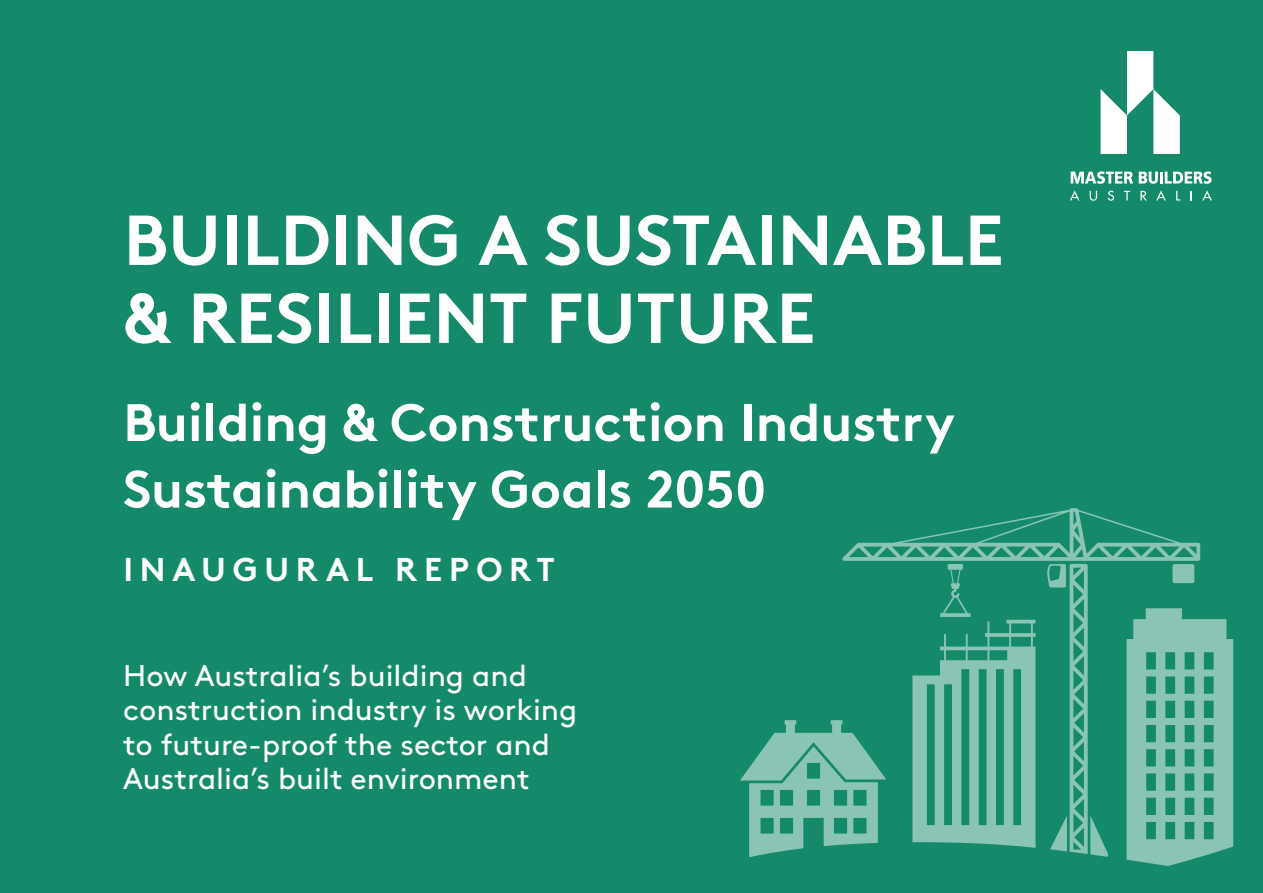
<style>
.page{position:relative;width:1263px;height:893px;background:#148a6b}
.page>*{position:absolute;margin:0;border:0;box-sizing:border-box;transform-origin:0 0}
.t1{font:700 70.5px/78px "Brown";letter-spacing:.005em;color:#fff}
.t2{font:700 52.5px/66.6px "Brown";color:#fff}
.t3{font:700 33px "Brown";letter-spacing:.205em;color:#fff}
.t4{font:30px/34.5px "Brown";color:#fff}
</style>
<div class="page">
<svg style="left:1071px;top:171px;width:62px;height:13px"></svg>
<svg style="left:1139px;top:171px;width:72px;height:13px"></svg>
<svg style="left:1070px;top:190px;width:9px;height:10px"></svg>
<svg style="left:1090px;top:191px;width:7px;height:10px"></svg>
<svg style="left:1108px;top:191px;width:6px;height:10px"></svg>
<svg style="left:1124px;top:191px;width:6px;height:9px"></svg>
<svg style="left:1140px;top:191px;width:7px;height:9px"></svg>
<svg style="left:1156px;top:190px;width:10px;height:10px"></svg>
<svg style="left:1176px;top:191px;width:4px;height:9px"></svg>
<svg style="left:1202px;top:190px;width:10px;height:10px"></svg>
<svg style="left:1100px;top:51px;width:80px;height:103px"></svg>
<svg style="left:740px;top:508px;width:493px;height:358px"></svg>
<p class="t1" style="left:124px;top:194px;width:881px">BUILDING A SUSTAINABLE &amp; RESILIENT FUTURE</p>
<p class="t2" style="left:123px;top:384px;width:833px">Building &amp; Construction Industry<br>Sustainability Goals 2050</p>
<p class="t3" style="left:123px;top:543px;width:433px">INAUGURAL REPORT</p>
<p class="t4" style="left:123px;top:656px;width:456px">How Australia’s building and construction industry is working to future-proof the sector and<br>Australia’s built environment</p>
</div>
